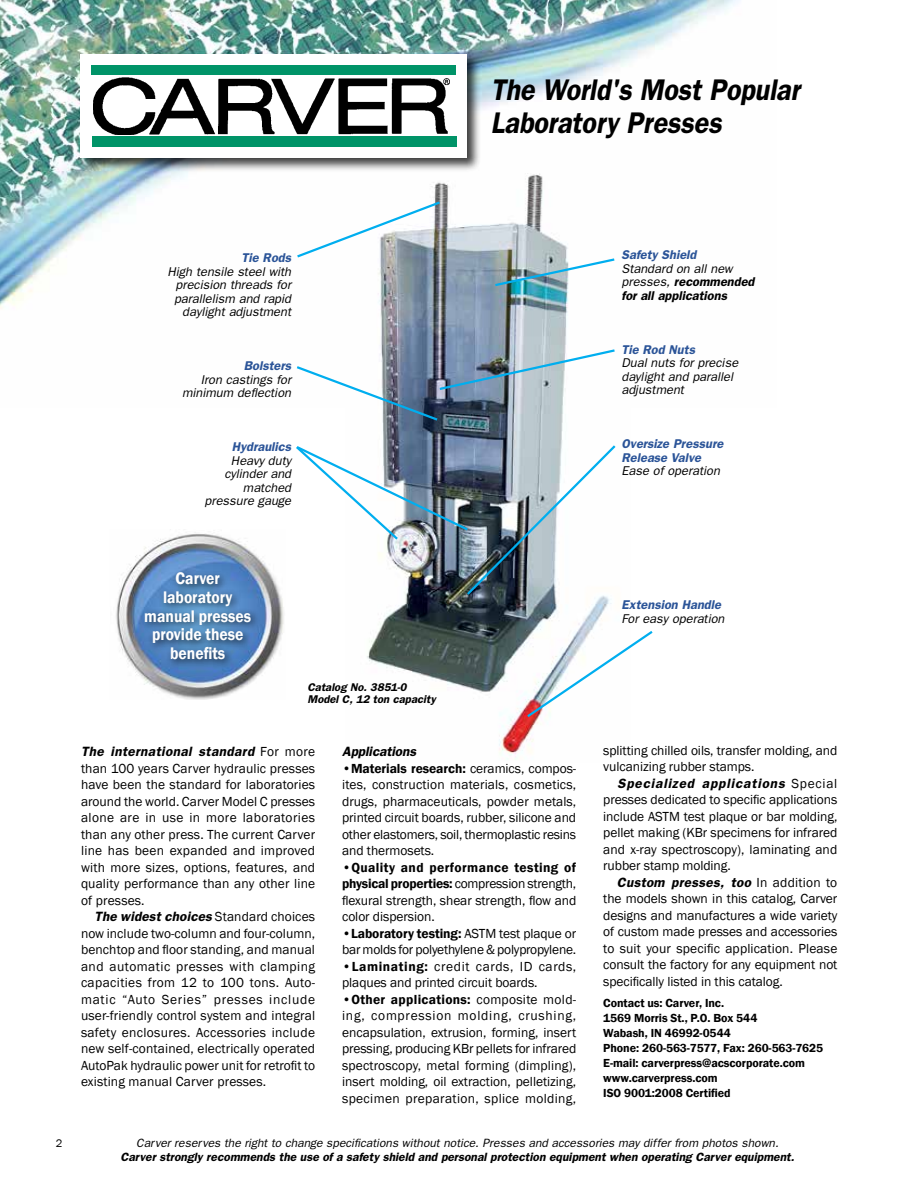
<style>
.page{position:relative;width:918px;height:1188px;background:#fff}
.page>*{position:absolute;margin:0;border:0;box-sizing:border-box;transform-origin:0 0}
.t1{font:italic 600 30px/33px "Franklin Gothic";letter-spacing:-.005em;color:#000;scale:.9 1}
.t2{font:600 17.25px/18.8px "Franklin Gothic";color:#fff;text-align:center;scale:.9 1}
.t3{font:13.5px/16.5px "Franklin Gothic";letter-spacing:-.005em;color:#000;text-align:justify}
.t4{font:italic 600 13.5px "Franklin Gothic";letter-spacing:-.005em;color:#000}
.t5{font:italic 12.75px/13.5px "Franklin Gothic";color:#000;text-align:right}
.t6{font:italic 600 12.75px/13.5px "Franklin Gothic";color:#2b5498}
.t7{font:italic 600 12.75px/13.5px "Franklin Gothic";color:#000}
.t8{font:600 12px/15px "Franklin Gothic";letter-spacing:-.005em;color:#000}
.t9{font:italic 12px "Franklin Gothic";color:#000}
.t10{font:italic 600 12px "Franklin Gothic";color:#000}
.t11{font:italic 600 11.25px/12px "Franklin Gothic";color:#000}
.t12{font:11.25px "Franklin Gothic";color:#000}
.s1{font-weight:400}
.s2{font-weight:600;font-style:italic}
.s3{font-weight:600}
</style>
<div class="page">
<img style="left:0;top:0;width:739px;height:309px">
<img style="left:345px;top:174px;width:286px;height:585px">
<div style="left:79px;top:53px;width:403px;height:119px;background:#000;opacity:.75"></div>
<div style="left:81px;top:54px;width:386px;height:104px;background:#fff"></div>
<svg style="left:295px;top:200px;width:147px;height:59px"></svg>
<img style="left:493px;top:257px;width:124px;height:31px">
<img style="left:296px;top:348px;width:321px;height:74px">
<svg style="left:525px;top:629px;width:128px;height:90px"></svg>
<img style="left:296px;top:443px;width:322px;height:154px">
<div style="left:92px;top:66px;width:364px;height:9px;background:#009468"></div>
<div style="left:92px;top:136px;width:364px;height:11px;background:#009468"></div>
<img style="left:93px;top:78px;width:357px;height:57px">
<img style="left:116px;top:532px;width:168px;height:168px">
<div style="left:139px;top:567px;width:122px;height:103px;background:#000;opacity:.75"></div>
<h1 class="t1" style="left:491px;top:73px;width:344px">The World's Most Popular<br>Laboratory Presses</h1>
<p class="t6" style="left:242px;top:251px;width:51px">Tie Rods</p>
<p class="t5" style="left:167px;top:264px;width:125px">High tensile steel with precision threads for parallelism and rapid daylight adjustment</p>
<p class="t6" style="left:244px;top:359px;width:49px">Bolsters</p>
<p class="t5" style="left:182px;top:372px;width:111px">Iron castings for minimum deflection</p>
<p class="t6" style="left:232px;top:440px;width:61px">Hydraulics</p>
<p class="t5" style="left:205px;top:453px;width:88px">Heavy duty cylinder and matched pressure gauge</p>
<p class="t6" style="left:622px;top:248px;width:76px">Safety Shield</p>
<p class="t7" style="left:622px;top:261px;width:135px"><span class="s1">Standard on all new presses,</span> recommended for all applications</p>
<p class="t6" style="left:622px;top:342px;width:75px">Tie Rod Nuts</p>
<p class="t5" style="left:622px;top:356px;width:118px;text-align:left">Dual nuts for precise daylight and parallel adjustment</p>
<p class="t6" style="left:622px;top:437px;width:103px">Oversize Pressure<br>Release Valve</p>
<p class="t5" style="left:622px;top:464px;width:100px">Ease of operation</p>
<p class="t12" style="left:56px;top:1136px;width:8px">2</p>
<p class="t2" style="left:144px;top:569px;width:120px">Carver laboratory manual presses provide these benefits</p>
<p class="t11" style="left:308px;top:681px;width:130px">Catalog No. 3851-0<br>Model C, 12 ton capacity</p>
<p class="t3" style="left:81px;top:744px;width:236px"><span class="s2">The international standard</span> For more than 100 years Carver hydraulic presses have been the standard for laboratories around the world. Carver Model C presses alone are in use in more laboratories than any other press. The current Carver line has been expanded and improved with more sizes, options, features, and quality performance than any other line of presses.</p>
<p class="t3" style="left:81px;top:909px;width:236px;text-indent:14px"><span class="s2">The widest choices</span> Standard choices now include two-column and four-column, benchtop and floor standing, and manual and automatic presses with clamping capacities from 12 to 100 tons. Auto&shy;matic “Auto Series” presses include user-friendly control system and integral safety enclosures. Accessories include new self-contained, electrically operated AutoPak hydraulic power unit for retrofit to existing manual Carver presses.</p>
<p class="t4" style="left:342px;top:744px;width:76px">Applications</p>
<p class="t3" style="left:342px;top:760px;width:236px">•<span class="s3">Materials research:</span> ceramics, compos&shy;ites, construction materials, cosmetics, drugs, pharmaceuticals, powder metals, printed circuit boards, rubber, silicone and other elastomers, soil, thermoplastic resins and thermosets.</p>
<p class="t3" style="left:342px;top:859px;width:236px">•<span class="s3">Quality and performance testing of physical properties:</span> compression strength, flexural strength, shear strength, flow and color dispersion.</p>
<p class="t3" style="left:342px;top:925px;width:236px">•<span class="s3">Laboratory testing:</span> ASTM test plaque or bar molds for polyethylene &amp; polypropylene.</p>
<p class="t3" style="left:342px;top:958px;width:236px">•<span class="s3">Laminating:</span> credit cards, ID cards, plaques and printed circuit boards.</p>
<p class="t3" style="left:342px;top:991px;width:236px">•<span class="s3">Other applications:</span> composite mold&shy;ing, compression molding, crushing, encapsulation, extrusion, forming, insert pressing, producing KBr pellets for infrared spectroscopy, metal forming (dimpling), insert molding, oil extraction, pelletizing, specimen preparation, splice molding,</p>
<p class="t6" style="left:622px;top:597px;width:101px">Extension Handle</p>
<p class="t5" style="left:622px;top:612px;width:105px">For easy operation</p>
<p class="t3" style="left:603px;top:742px;width:236px">splitting chilled oils, transfer molding, and vulcanizing rubber stamps.</p>
<p class="t3" style="left:603px;top:775px;width:236px;text-indent:14px"><span class="s2">Specialized applications</span> Special presses dedicated to specific applications include ASTM test plaque or bar molding, pellet making (KBr specimens for infrared and x-ray spectroscopy), laminating and rubber stamp molding.</p>
<p class="t3" style="left:603px;top:874px;width:236px;text-indent:14px"><span class="s2">Custom presses, too</span> In addition to the models shown in this catalog, Carver designs and manufactures a wide variety of custom made presses and accessories to suit your specific application. Please consult the factory for any equipment not specifically listed in this catalog.</p>
<p class="t8" style="left:603px;top:996px;width:221px">Contact us: Carver, Inc.<br>1569 Morris St., P.O. Box 544<br>Wabash, IN 46992-0544<br>Phone: 260-563-7577, Fax: 260-563-7625<br>E-mail: carverpress@acscorporate.com www.carverpress.com<br>ISO 9001:2008 Certified</p>
<p class="t9" style="left:136px;top:1136px;width:644px">Carver reserves the right to change specifications without notice. Presses and accessories may differ from photos shown.</p>
<p class="t10" style="left:121px;top:1149px;width:675px">Carver strongly recommends the use of a safety shield and personal protection equipment when operating Carver equipment.</p>
</div>
